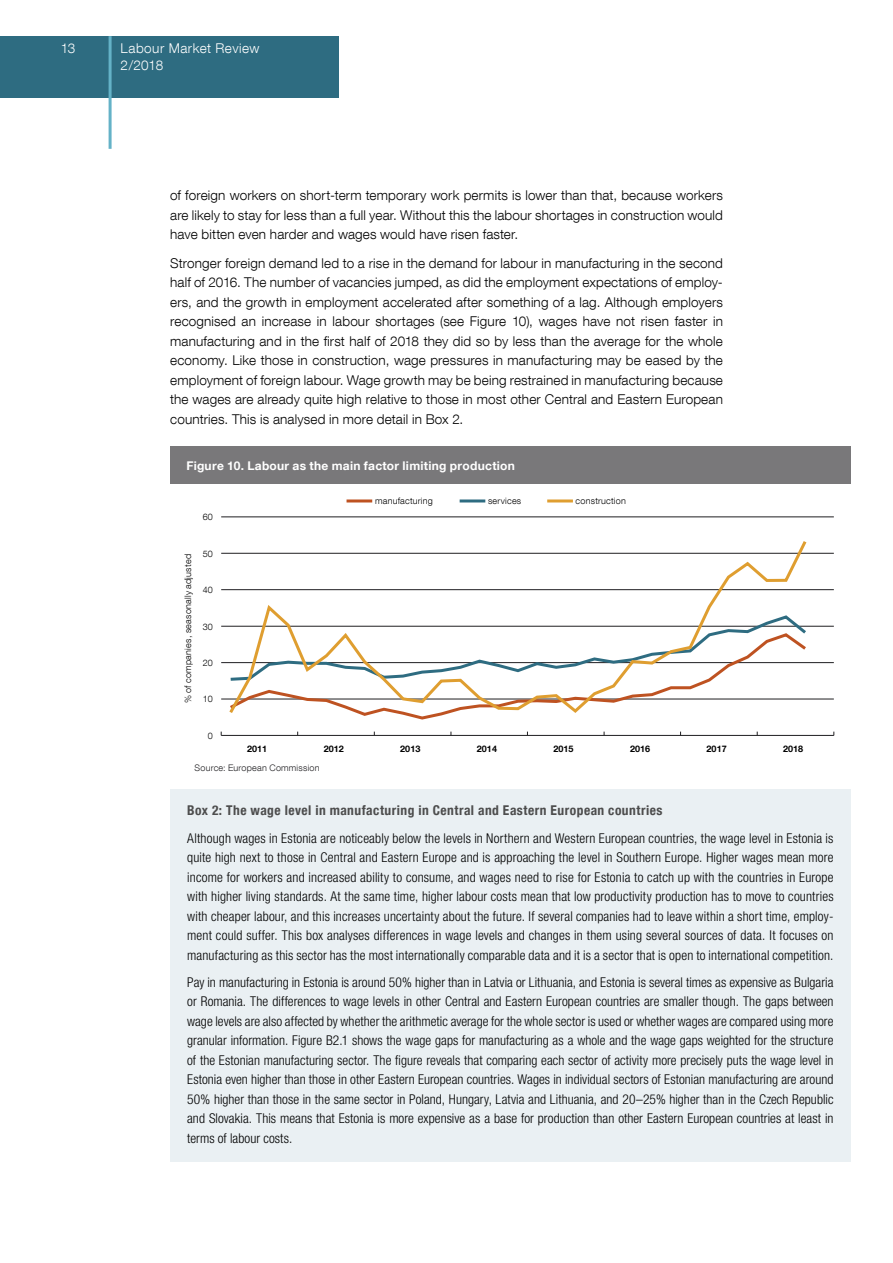
<style>
.page{position:relative;width:893px;height:1263px;background:#fff}
.page>*{position:absolute;margin:0;border:0;box-sizing:border-box;transform-origin:0 0}
.Taust{font:300 condensed 13.5px/19.5px "Helvetica Neue LT Com";letter-spacing:.01em;color:#000;text-align:justify}
.t1{font:300 13.5px/19.5px "Helvetica Neue LT Com";letter-spacing:.01em;color:#000;text-align:justify}
.Taust_Pealkiri{font:700 condensed 13.5px "Helvetica Neue LT Com";letter-spacing:.035em;color:#4d4d4d}
.t2{font:300 13.5px/16.5px "Helvetica Neue LT Com";letter-spacing:.035em;color:#fff}
.t3{font:700 12px "Helvetica Neue LT Com";letter-spacing:.025em;color:#fff}
.t4{font:300 9px "Helvetica Neue LT Com";letter-spacing:.025em;color:#000}
.t5{font:700 9px "Helvetica Neue LT Com";color:#000}
.t6{font:300 9px "Helvetica Neue LT Com";letter-spacing:.025em;color:#1f1e21}
</style>
<div class="page">
<div style="left:0;top:36px;width:339px;height:61px;background:#2e6c81"></div>
<hr style="left:109px;top:36px;width:3px;height:113px;background:#64b2c7">
<div style="left:170px;top:446px;width:680px;height:37px;background:#79787a"></div>
<hr style="left:221px;top:517px;width:613px;height:1px;background:#1f1e21">
<hr style="left:221px;top:553px;width:613px;height:1px;background:#1f1e21">
<hr style="left:221px;top:589px;width:613px;height:1px;background:#1f1e21">
<hr style="left:221px;top:626px;width:613px;height:1px;background:#1f1e21">
<hr style="left:221px;top:662px;width:613px;height:1px;background:#1f1e21">
<hr style="left:221px;top:699px;width:613px;height:1px;background:#1f1e21">
<hr style="left:221px;top:735px;width:613px;height:1px;background:#1f1e21">
<svg style="left:227px;top:541px;width:582px;height:175px"></svg>
<hr style="left:347px;top:499px;width:25px;height:3px;background:#be5221">
<hr style="left:460px;top:499px;width:25px;height:3px;background:#2e6c81">
<hr style="left:547px;top:499px;width:26px;height:3px;background:#df9e30">
<div style="left:170px;top:789px;width:680px;height:372px;background:#eaf0f3"></div>
<p class="t2" style="left:61px;top:40px;width:16px">13</p>
<p class="t2" style="left:121px;top:40px;width:140px">Labour Market Review<br>2/2018</p>
<p class="t1" style="left:170px;top:186px;width:554px">of foreign workers on short-term temporary work permits is lower than that, because workers are likely to stay for less than a full year. Without this the labour shortages in construction would have bitten even harder and wages would have risen faster.</p>
<p class="t1" style="left:170px;top:253px;width:554px">Stronger foreign demand led to a rise in the demand for labour in manufacturing in the second half of 2016. The number of vacancies jumped, as did the employment expectations of employ&shy;ers, and the growth in employment accelerated after something of a lag. Although employers recognised an increase in labour shortages (see Figure 10), wages have not risen faster in manufacturing and in the first half of 2018 they did so by less than the average for the whole economy. Like those in construction, wage pressures in manufacturing may be eased by the employment of foreign labour. Wage growth may be being restrained in manufacturing because the wages are already quite high relative to those in most other Central and Eastern European countries. This is analysed in more detail in Box 2.</p>
<p class="t3" style="left:186px;top:458px;width:330px">Figure 10. Labour as the main factor limiting production</p>
<p class="t4" style="left:203px;top:512px;width:12px">60</p>
<p class="t4" style="left:183px;top:703px;width:150px;rotate:-90deg">% of companies, seasonally adjusted</p>
<p class="t4" style="left:203px;top:548px;width:12px">50</p>
<p class="t4" style="left:203px;top:584px;width:12px">40</p>
<p class="t4" style="left:203px;top:621px;width:12px">30</p>
<p class="t4" style="left:203px;top:657px;width:12px">20</p>
<p class="t4" style="left:203px;top:694px;width:12px">10</p>
<p class="t4" style="left:208px;top:730px;width:7px">0</p>
<p class="t4" style="left:375px;top:495px;width:59px">manufacturing</p>
<p class="t4" style="left:488px;top:495px;width:35px">services</p>
<p class="t4" style="left:576px;top:495px;width:52px">construction</p>
<p class="t5" style="left:247px;top:743px;width:22px">2011</p>
<p class="t5" style="left:324px;top:743px;width:22px">2012</p>
<p class="t5" style="left:400px;top:743px;width:22px">2013</p>
<p class="t5" style="left:477px;top:743px;width:22px">2014</p>
<p class="t5" style="left:553px;top:743px;width:22px">2015</p>
<p class="t5" style="left:630px;top:743px;width:22px">2016</p>
<p class="t5" style="left:707px;top:743px;width:22px">2017</p>
<p class="t5" style="left:783px;top:743px;width:22px">2018</p>
<p class="t6" style="left:195px;top:762px;width:127px">Source: European Commission</p>
<p class="Taust_Pealkiri" style="left:187px;top:803px;width:477px">Box 2: The wage level in manufacturing in Central and Eastern European countries</p>
<p class="Taust" style="left:187px;top:828px;width:648px">Although wages in Estonia are noticeably below the levels in Northern and Western European countries, the wage level in Estonia is quite high next to those in Central and Eastern Europe and is approaching the level in Southern Europe. Higher wages mean more income for workers and increased ability to consume, and wages need to rise for Estonia to catch up with the countries in Europe with higher living standards. At the same time, higher labour costs mean that low productivity production has to move to countries with cheaper labour, and this increases uncertainty about the future. If several companies had to leave within a short time, employ&shy;ment could suffer. This box analyses differences in wage levels and changes in them using several sources of data. It focuses on manufacturing as this sector has the most internationally comparable data and it is a sector that is open to international competition.</p>
<p class="Taust" style="left:187px;top:972px;width:648px">Pay in manufacturing in Estonia is around 50% higher than in Latvia or Lithuania, and Estonia is several times as expensive as Bulgaria or Romania. The differences to wage levels in other Central and Eastern European countries are smaller though. The gaps between wage levels are also affected by whether the arithmetic average for the whole sector is used or whether wages are compared using more granular information. Figure B2.1 shows the wage gaps for manufacturing as a whole and the wage gaps weighted for the structure of the Estonian manufacturing sector. The figure reveals that comparing each sector of activity more precisely puts the wage level in Estonia even higher than those in other Eastern European countries. Wages in individual sectors of Estonian manufacturing are around 50% higher than those in the same sector in Poland, Hungary, Latvia and Lithuania, and 20–25% higher than in the Czech Republic and Slovakia. This means that Estonia is more expensive as a base for production than other Eastern European countries at least in terms of labour costs.</p>
</div>
